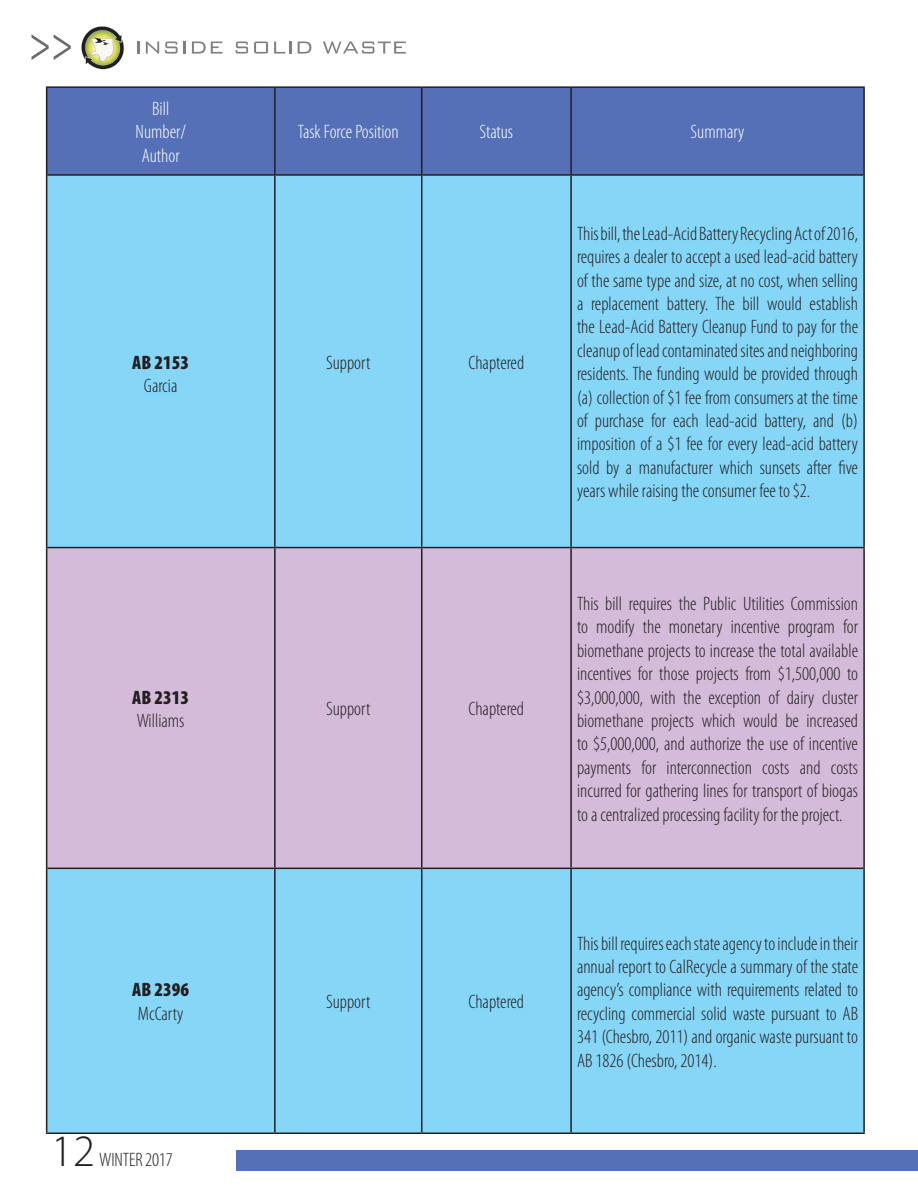
<style>
.page{position:relative;width:918px;height:1188px;background:#fff}
.page>*{position:absolute;margin:0;border:0;box-sizing:border-box;transform-origin:0 0}
.t1{font:300 45px "Myriad Pro";color:#231f20}
.t2{font:300 condensed 19.5px/23.4px "Myriad Pro";color:#231f20;text-align:justify}
.t3{font:300 condensed 19.5px/23.4px "Myriad Pro";color:#fff;text-align:center}
.t4{font:900 condensed 19.5px "Myriad Pro";color:#231f20}
</style>
<div class="page">
<div style="left:47px;top:88px;width:816px;height:86px;background:#5570b6"></div>
<div style="left:47px;top:176px;width:816px;height:371px;background:#86d6f7"></div>
<div style="left:47px;top:548px;width:816px;height:320px;background:#d4bbda"></div>
<div style="left:47px;top:869px;width:816px;height:263px;background:#86d6f7"></div>
<hr style="left:46px;top:88px;width:1px;height:87px;background:#231f20">
<hr style="left:46px;top:175px;width:1px;height:372px;background:#231f20">
<hr style="left:46px;top:86px;width:229px;height:2px;background:#231f20">
<hr style="left:47px;top:174px;width:227px;height:2px;background:#231f20">
<hr style="left:275px;top:86px;width:147px;height:2px;background:#231f20">
<hr style="left:276px;top:174px;width:145px;height:2px;background:#231f20">
<hr style="left:422px;top:86px;width:149px;height:2px;background:#231f20">
<hr style="left:422px;top:174px;width:148px;height:2px;background:#231f20">
<hr style="left:571px;top:86px;width:294px;height:2px;background:#231f20">
<hr style="left:572px;top:174px;width:291px;height:2px;background:#231f20">
<hr style="left:274px;top:88px;width:2px;height:87px;background:#231f20">
<hr style="left:274px;top:175px;width:2px;height:372px;background:#231f20">
<hr style="left:421px;top:88px;width:1px;height:87px;background:#231f20">
<hr style="left:421px;top:175px;width:1px;height:372px;background:#231f20">
<hr style="left:570px;top:88px;width:2px;height:87px;background:#231f20">
<hr style="left:570px;top:175px;width:2px;height:372px;background:#231f20">
<hr style="left:863px;top:88px;width:2px;height:87px;background:#231f20">
<hr style="left:863px;top:175px;width:2px;height:372px;background:#231f20">
<hr style="left:46px;top:548px;width:1px;height:320px;background:#231f20">
<hr style="left:46px;top:868px;width:1px;height:264px;background:#231f20">
<hr style="left:46px;top:547px;width:229px;height:1px;background:#231f20">
<hr style="left:275px;top:547px;width:147px;height:1px;background:#231f20">
<hr style="left:422px;top:547px;width:149px;height:1px;background:#231f20">
<hr style="left:571px;top:547px;width:294px;height:1px;background:#231f20">
<hr style="left:274px;top:548px;width:2px;height:320px;background:#231f20">
<hr style="left:274px;top:869px;width:2px;height:263px;background:#231f20">
<hr style="left:421px;top:548px;width:1px;height:320px;background:#231f20">
<hr style="left:421px;top:869px;width:1px;height:263px;background:#231f20">
<hr style="left:570px;top:548px;width:2px;height:320px;background:#231f20">
<hr style="left:570px;top:869px;width:2px;height:263px;background:#231f20">
<hr style="left:863px;top:548px;width:2px;height:320px;background:#231f20">
<hr style="left:863px;top:868px;width:2px;height:264px;background:#231f20">
<hr style="left:47px;top:868px;width:228px;height:1px;background:#231f20">
<hr style="left:46px;top:1132px;width:229px;height:2px;background:#231f20">
<hr style="left:275px;top:868px;width:147px;height:1px;background:#231f20">
<hr style="left:275px;top:1132px;width:147px;height:2px;background:#231f20">
<hr style="left:422px;top:868px;width:149px;height:1px;background:#231f20">
<hr style="left:422px;top:1132px;width:149px;height:2px;background:#231f20">
<hr style="left:571px;top:868px;width:292px;height:1px;background:#231f20">
<hr style="left:571px;top:1132px;width:294px;height:2px;background:#231f20">
<div style="left:237px;top:1150px;width:681px;height:21px;background:#5570b6"></div>
<svg style="left:31px;top:34px;width:40px;height:26px"></svg>
<svg style="left:138px;top:42px;width:2px;height:12px"></svg>
<svg style="left:146px;top:42px;width:13px;height:12px"></svg>
<svg style="left:165px;top:42px;width:13px;height:12px"></svg>
<svg style="left:184px;top:42px;width:2px;height:12px"></svg>
<svg style="left:192px;top:42px;width:30px;height:12px"></svg>
<svg style="left:235px;top:42px;width:13px;height:12px"></svg>
<svg style="left:254px;top:42px;width:14px;height:12px"></svg>
<svg style="left:274px;top:42px;width:17px;height:12px"></svg>
<svg style="left:298px;top:42px;width:13px;height:12px"></svg>
<svg style="left:323px;top:42px;width:83px;height:12px"></svg>
<svg style="left:81px;top:26px;width:43px;height:44px"></svg>
<p class="t3" style="left:136px;top:97px;width:52px">Bill<br>Number/<br>Author</p>
<p class="t4" style="left:132px;top:351px;width:58px">AB 2153</p>
<p class="t2" style="left:144px;top:374px;width:35px">Garcia</p>
<p class="t4" style="left:132px;top:686px;width:58px">AB 2313</p>
<p class="t2" style="left:137px;top:709px;width:49px">Williams</p>
<p class="t4" style="left:132px;top:979px;width:58px">AB 2396</p>
<p class="t2" style="left:138px;top:1002px;width:47px">McCarty</p>
<h1 class="t1" style="left:51px;top:1124px;width:45px">12</h1>
<p class="t2" style="left:99px;top:1148px;width:75px">WINTER 2017</p>
<p class="t3" style="left:298px;top:121px;width:102px">Task Force Position</p>
<p class="t3" style="left:480px;top:121px;width:35px">Status</p>
<p class="t3" style="left:691px;top:121px;width:55px">Summary</p>
<p class="t2" style="left:326px;top:351px;width:46px">Support</p>
<p class="t2" style="left:469px;top:351px;width:57px">Chaptered</p>
<p class="t2" style="left:326px;top:698px;width:46px">Support</p>
<p class="t2" style="left:469px;top:698px;width:57px">Chaptered</p>
<p class="t2" style="left:326px;top:990px;width:46px">Support</p>
<p class="t2" style="left:469px;top:990px;width:57px">Chaptered</p>
<p class="t2" style="left:577px;top:222px;width:283px">This bill, the Lead-Acid Battery Recycling Act of 2016, requires a dealer to accept a used lead-acid battery of the same type and size, at no cost, when selling a replacement battery. The bill would establish the Lead-Acid Battery Cleanup Fund to pay for the cleanup of lead contaminated sites and neighboring residents. The funding would be provided through (a) collection of $1 fee from consumers at the time of purchase for each lead-acid battery, and (b) imposition of a $1 fee for every lead-acid battery sold by a manufacturer which sunsets after five years while raising the consumer fee to $2.</p>
<p class="t2" style="left:577px;top:592px;width:283px">This bill requires the Public Utilities Commission to modify the monetary incentive program for biomethane projects to increase the total available incentives for those projects from $1,500,000 to $3,000,000, with the exception of dairy cluster biomethane projects which would be increased to $5,000,000, and authorize the use of incentive payments for interconnection costs and costs incurred for gathering lines for transport of biogas to a centralized processing facility for the project.</p>
<p class="t2" style="left:577px;top:932px;width:283px">This bill requires each state agency to include in their annual report to CalRecycle a summary of the state agency’s compliance with requirements related to recycling commercial solid waste pursuant to AB 341 (Chesbro, 2011) and organic waste pursuant to AB 1826 (Chesbro, 2014).</p>
</div>
